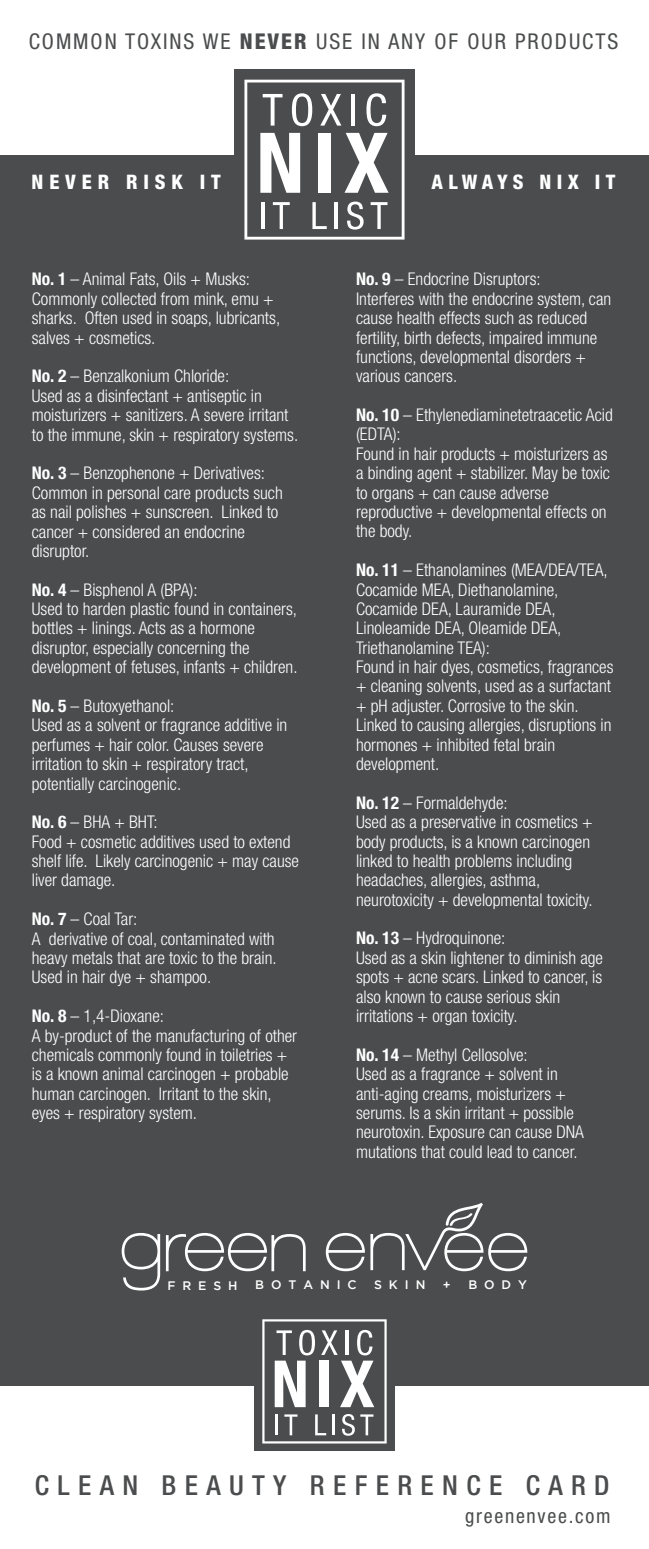
<style>
.page{position:relative;width:649px;height:1549px;background:#fff}
.page>*{position:absolute;margin:0;border:0;box-sizing:border-box;transform-origin:0 0}
.t1{font:500 condensed 27.5px "Helvetica Neue LT Std";letter-spacing:.305em;color:#4b4c4d}
.t2{font:condensed 21.75px "Helvetica Neue LT Std";letter-spacing:.09em;color:#4b4c4d}
.t3{font:condensed 20px "Helvetica Neue LT Std";letter-spacing:.085em;color:#4b4c4d}
.t4{font:800 condensed 20px "Helvetica Neue LT Std";letter-spacing:.28em;color:#fff}
.t5{font:800 condensed 20px "Helvetica Neue LT Std";letter-spacing:.26em;color:#fff}
.t6{font:300 condensed 17.5px/19.2px "Helvetica Neue LT Std";color:#fff}
.t7{font:500 12.25px "Gotham";letter-spacing:.56em;color:#fff}
.s1{font-weight:800}
.s2{font-weight:700}
</style>
<div class="page">
<div style="left:0;top:0;width:648px;height:1548px;background:#4b4c4d"></div>
<div style="left:0;top:0;width:648px;height:155px;background:#fff"></div>
<div style="left:0;top:1385px;width:648px;height:163px;background:#fff"></div>
<svg style="left:121px;top:1233px;width:39px;height:57px"></svg>
<svg style="left:166px;top:1233px;width:139px;height:37px"></svg>
<svg style="left:325px;top:1233px;width:39px;height:37px"></svg>
<svg style="left:370px;top:1202px;width:156px;height:68px"></svg>
<div style="left:234px;top:70px;width:180px;height:180px;background:#4b4c4d"></div>
<svg style="left:244px;top:80px;width:160px;height:159px"></svg>
<div style="left:254px;top:1311px;width:140px;height:139px;background:#4b4c4d"></div>
<svg style="left:262px;top:1319px;width:124px;height:124px"></svg>
<p class="t2" style="left:29px;top:29px;width:590px">COMMON TOXINS WE <span class="s1">NEVER</span> USE IN ANY OF OUR PRODUCTS</p>
<p class="t4" style="left:32px;top:170px;width:190px">NEVER RISK IT</p>
<p class="t5" style="left:431px;top:170px;width:185px">ALWAYS NIX IT</p>
<p class="t6" style="left:32px;top:269px;width:250px"><span class="s2">No. 1</span> – Animal Fats, Oils + Musks:<br>Commonly collected from mink, emu + sharks. Often used in soaps, lubricants, salves + cosmetics.</p>
<p class="t6" style="left:32px;top:366px;width:268px"><span class="s2">No. 2</span> – Benzalkonium Chloride:<br>Used as a disinfectant + antiseptic in moisturizers + sanitizers. A severe irritant to the immune, skin + respiratory systems.</p>
<p class="t6" style="left:32px;top:463px;width:252px"><span class="s2">No. 3</span> – Benzophenone + Derivatives:<br>Common in personal care products such as nail polishes + sunscreen. Linked to cancer + considered an endocrine disruptor.</p>
<p class="t6" style="left:32px;top:579px;width:267px"><span class="s2">No. 4</span> – Bisphenol A (BPA):<br>Used to harden plastic found in containers, bottles + linings. Acts as a hormone disruptor, especially concerning the development of fetuses, infants + children.</p>
<p class="t6" style="left:32px;top:696px;width:257px"><span class="s2">No. 5</span> – Butoxyethanol:<br>Used as a solvent or fragrance additive in perfumes + hair color. Causes severe irritation to skin + respiratory tract, potentially carcinogenic.</p>
<p class="t6" style="left:32px;top:812px;width:268px"><span class="s2">No. 6</span> – BHA + BHT:<br>Food + cosmetic additives used to extend shelf life. Likely carcinogenic + may cause liver damage.</p>
<p class="t6" style="left:32px;top:909px;width:246px"><span class="s2">No. 7</span> – Coal Tar:<br>A derivative of coal, contaminated with heavy metals that are toxic to the brain.<br>Used in hair dye + shampoo.</p>
<p class="t6" style="left:32px;top:1006px;width:266px"><span class="s2">No. 8</span> – 1,4-Dioxane:<br>A by-product of the manufacturing of other chemicals commonly found in toiletries + is a known animal carcinogen + probable human carcinogen. Irritant to the skin, eyes + respiratory system.</p>
<p class="t6" style="left:356px;top:269px;width:256px"><span class="s2">No. 9</span> – Endocrine Disruptors:<br>Interferes with the endocrine system, can cause health effects such as reduced fertility, birth defects, impaired immune functions, developmental disorders + various cancers.</p>
<p class="t6" style="left:356px;top:405px;width:258px"><span class="s2">No. 10</span> – Ethylenediaminetetraacetic Acid (EDTA):<br>Found in hair products + moisturizers as a binding agent + stabilizer. May be toxic to organs + can cause adverse reproductive + developmental effects on the body.</p>
<p class="t6" style="left:356px;top:560px;width:259px"><span class="s2">No. 11</span> – Ethanolamines (MEA/DEA/TEA, Cocamide MEA, Diethanolamine, Cocamide DEA, Lauramide DEA, Linoleamide DEA, Oleamide DEA, Triethanolamine TEA):<br>Found in hair dyes, cosmetics, fragrances + cleaning solvents, used as a surfactant + pH adjuster. Corrosive to the skin.<br>Linked to causing allergies, disruptions in hormones + inhibited fetal brain development.</p>
<p class="t6" style="left:356px;top:792px;width:238px"><span class="s2">No. 12</span> – Formaldehyde:<br>Used as a preservative in cosmetics + body products, is a known carcinogen linked to health problems including headaches, allergies, asthma, neurotoxicity + developmental toxicity.</p>
<p class="t6" style="left:356px;top:928px;width:248px"><span class="s2">No. 13</span> – Hydroquinone:<br>Used as a skin lightener to diminish age spots + acne scars. Linked to cancer, is also known to cause serious skin irritations + organ toxicity.</p>
<p class="t6" style="left:356px;top:1044px;width:229px"><span class="s2">No. 14</span> – Methyl Cellosolve:<br>Used as a fragrance + solvent in anti-aging creams, moisturizers + serums. Is a skin irritant + possible neurotoxin. Exposure can cause DNA mutations that could lead to cancer.</p>
<p class="t7" style="left:167px;top:1277px;width:72px">FRESH</p>
<p class="t7" style="left:255px;top:1277px;width:103px">BOTANIC</p>
<p class="t7" style="left:374px;top:1277px;width:53px">SKIN</p>
<p class="t7" style="left:442px;top:1277px;width:9px">+</p>
<p class="t7" style="left:468px;top:1277px;width:60px">BODY</p>
<h1 class="t1" style="left:35px;top:1468px;width:575px">CLEAN BEAUTY REFERENCE CARD</h1>
<p class="t3" style="left:464px;top:1504px;width:147px">greenenvee.com</p>
</div>
